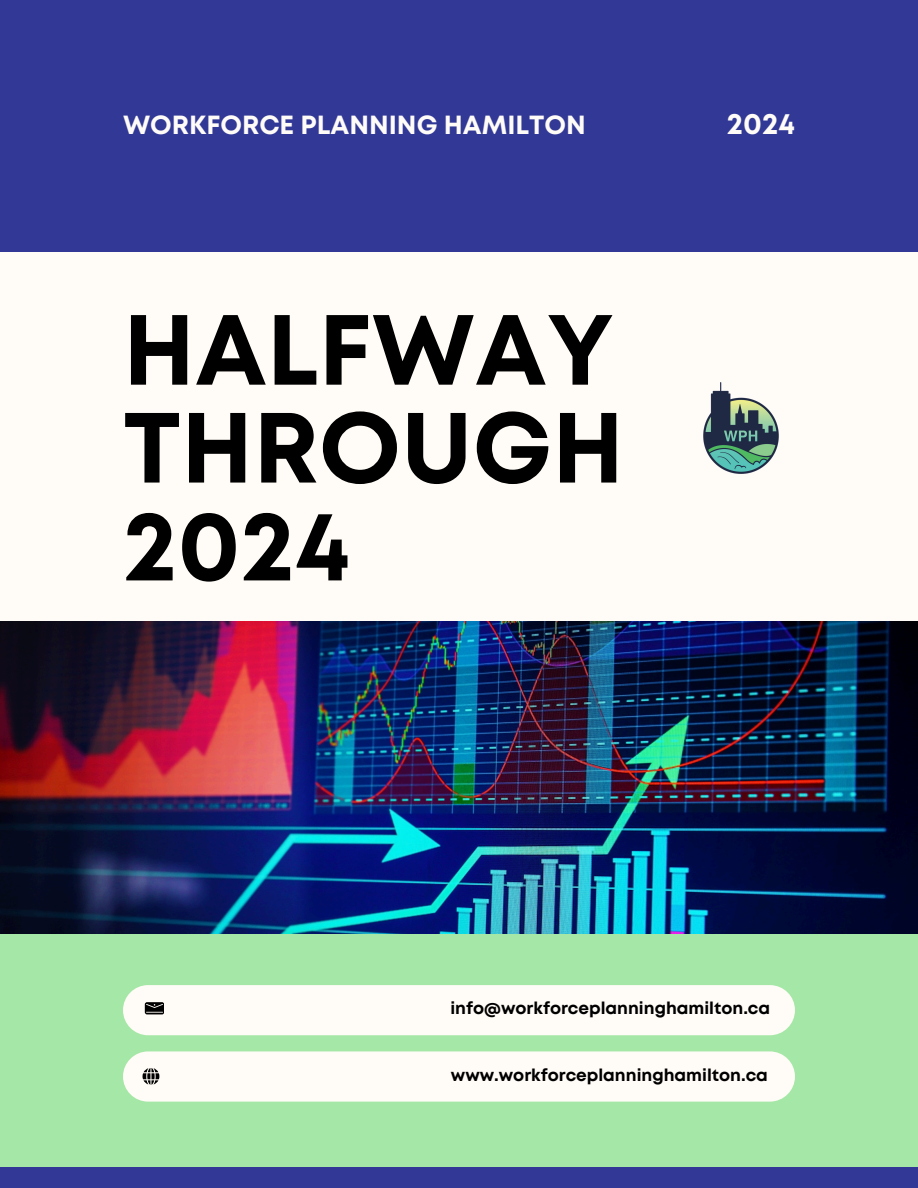
<style>
.page{position:relative;width:918px;height:1188px;background:#a5e7a6}
.page>*{position:absolute;margin:0;border:0;box-sizing:border-box;transform-origin:0 0}
.t1{font:700 99.45px/97.8px "Mont";color:#000;text-align:justify}
.t2{font:700 29.7px "Mont";color:#fffbf6}
.t3{font:700 26.25px "Mont";color:#fffbf6}
.t4{font:700 16.95px "Mont";color:#000}
</style>
<div class="page">
<div style="left:0;top:0;width:918px;height:252px;background:#313896"></div>
<div style="left:0;top:1167px;width:918px;height:21px;background:#313896"></div>
<div style="left:0;top:252px;width:918px;height:392px;background:#fffbf6"></div>
<div style="left:123px;top:985px;width:672px;height:50px;background:#fffbf6;border-radius:25px"></div>
<div style="left:123px;top:1051px;width:672px;height:51px;background:#fffbf6;border-radius:25px"></div>
<svg style="left:145px;top:1002px;width:19px;height:12px"></svg>
<svg style="left:143px;top:1068px;width:16px;height:17px"></svg>
<img style="left:703px;top:383px;width:76px;height:91px">
<img style="left:0;top:622px;width:918px;height:311px">
<p class="t3" style="left:123px;top:115px;width:464px">WORKFORCE PLANNING HAMILTON</p>
<h1 class="t2" style="left:727px;top:112px;width:70px">2024</h1>
<h2 class="t1" style="left:123px;top:308px;width:503px">HALFWAY THROUGH 2024</h2>
<p class="t4" style="left:450px;top:1002px;width:321px">info@workforceplanninghamilton.ca</p>
<p class="t4" style="left:451px;top:1068px;width:319px">www.workforceplanninghamilton.ca</p>
</div>
